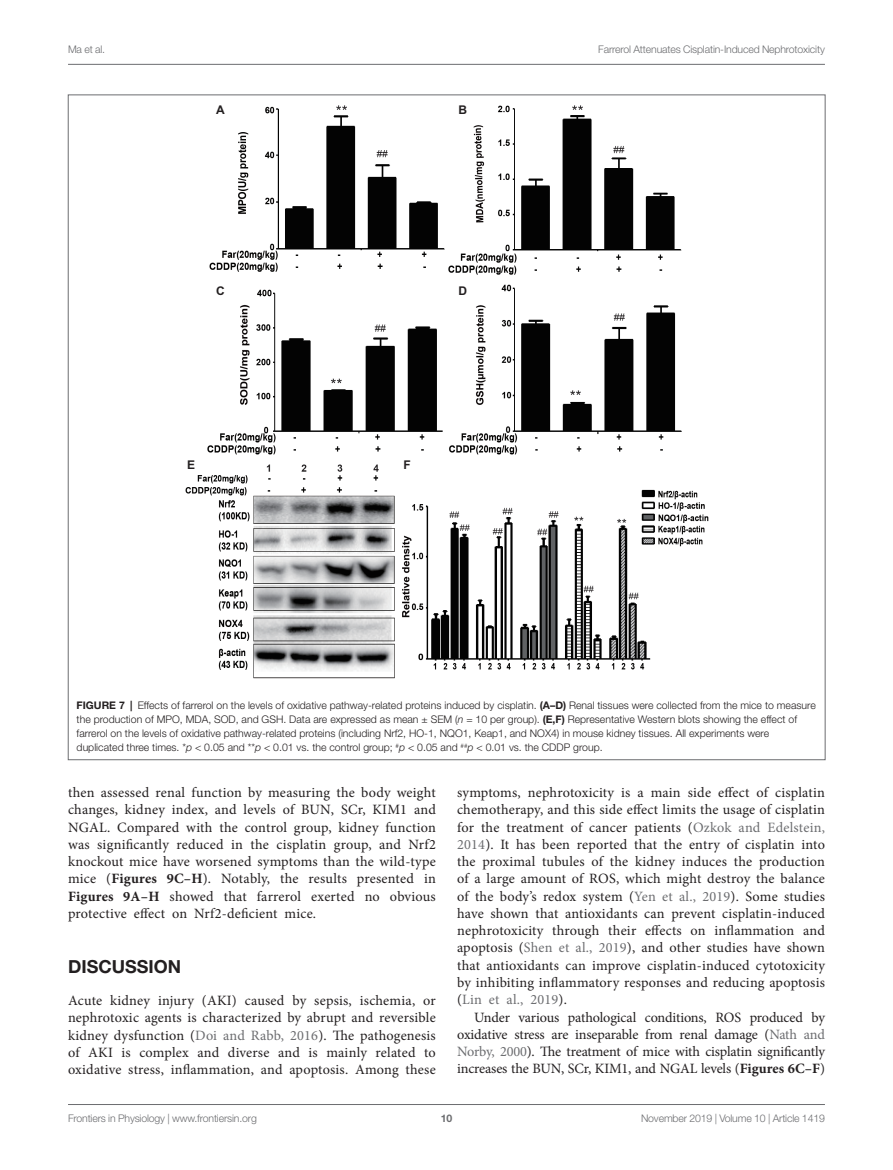
<style>
.page{position:relative;width:893px;height:1170px;background:#fff}
.page>*{position:absolute;margin:0;border:0;box-sizing:border-box;transform-origin:0 0}
.HEAD_1{font:700 18px "Helvetica Neue LT Std";color:#231f20}
.TEXT_FLUSH{font:14.25px/17.2px "Minion Pro";letter-spacing:.015em;color:#231f20;text-align:justify}
.TEXT{font:14.25px/17.2px "Minion Pro";letter-spacing:-.01em;color:#231f20;text-align:justify}
.t1{font:700 12px "Arial";color:#231f20}
.FIG_LEG{font:300 10.5px/14.2px "Helvetica Neue LT Std";color:#231f20}
.t2{font:300 10.5px "Helvetica Neue LT Std";letter-spacing:-.015em;color:#6c6d70}
.t3{font:700 10.5px "Helvetica Neue LT Std";color:#6c6d70}
.s1{font-weight:700}
.s2{font-style:italic}
.s3{color:#6c6d70}
</style>
<div class="page">
<hr style="left:68px;top:64px;width:757px;height:1px;background:#6c6d70">
<hr style="left:68px;top:1104px;width:757px;height:1px;background:#6c6d70">
<img style="left:185px;top:105px;width:524px;height:574px">
<p class="t2" style="left:68px;top:42px;width:39px">Ma et al.</p>
<p class="t2" style="left:598px;top:42px;width:228px">Farrerol Attenuates Cisplatin-Induced Nephrotoxicity</p>
<p class="t1" style="left:216px;top:101px;width:10px">A</p>
<p class="t1" style="left:458px;top:101px;width:10px">B</p>
<p class="t1" style="left:216px;top:282px;width:10px">C</p>
<p class="t1" style="left:458px;top:282px;width:10px">D</p>
<p class="t1" style="left:187px;top:457px;width:10px">E</p>
<p class="t1" style="left:404px;top:457px;width:9px">F</p>
<p class="FIG_LEG" style="left:77px;top:697px;width:741px"><span class="s1">FIGURE 7 |</span> Effects of farrerol on the levels of oxidative pathway-related proteins induced by cisplatin. <span class="s1">(A–D)</span> Renal tissues were collected from the mice to measure the production of MPO, MDA, SOD, and GSH. Data are expressed as mean ± SEM (<span class="s2">n</span> = 10 per group). <span class="s1">(E,F)</span> Representative Western blots showing the effect of farrerol on the levels of oxidative pathway-related proteins (including Nrf2, HO-1, NQO1, Keap1, and NOX4) in mouse kidney tissues. All experiments were duplicated three times. *<span class="s2">p</span> &lt; 0.05 and **<span class="s2">p</span> &lt; 0.01 vs. the control group; <sup>#</sup><span class="s2">p</span> &lt; 0.05 and <sup>##</sup><span class="s2">p</span> &lt; 0.01 vs. the CDDP group.</p>
<p class="TEXT_FLUSH" style="left:68px;top:784px;width:369px">then assessed renal function by measuring the body weight changes, kidney index, and levels of BUN, SCr, KIM1 and NGAL. Compared with the control group, kidney function was significantly reduced in the cisplatin group, and Nrf2 knockout mice have worsened symptoms than the wild-type mice (<span class="s1">Figures 9C–H</span>). Notably, the results presented in <span class="s1">Figures 9A–H</span> showed that farrerol exerted no obvious protective effect on Nrf2-deficient mice.</p>
<p class="HEAD_1" style="left:68px;top:955px;width:115px">DISCUSSION</p>
<p class="TEXT_FLUSH" style="left:68px;top:991px;width:369px">Acute kidney injury (AKI) caused by sepsis, ischemia, or nephrotoxic agents is characterized by abrupt and reversible kidney dysfunction (<span class="s3">Doi and Rabb, 2016</span>). The pathogenesis of AKI is complex and diverse and is mainly related to oxidative stress, inflammation, and apoptosis. Among these</p>
<p class="TEXT_FLUSH" style="left:457px;top:784px;width:369px">symptoms, nephrotoxicity is a main side effect of cisplatin chemotherapy, and this side effect limits the usage of cisplatin for the treatment of cancer patients (<span class="s3">Ozkok and Edelstein, 2014</span>). It has been reported that the entry of cisplatin into the proximal tubules of the kidney induces the production of a large amount of ROS, which might destroy the balance of the body’s redox system (<span class="s3">Yen et al., 2019</span>). Some studies have shown that antioxidants can prevent cisplatin-induced nephrotoxicity through their effects on inflammation and apoptosis (<span class="s3">Shen et al., 2019</span>), and other studies have shown that antioxidants can improve cisplatin-induced cytotoxicity by inhibiting inflammatory responses and reducing apoptosis (<span class="s3">Lin et al., 2019</span>).</p>
<p class="TEXT" style="left:457px;top:1008px;width:369px;text-indent:17px">Under various pathological conditions, ROS produced by oxidative stress are inseparable from renal damage (<span class="s3">Nath and Norby, 2000</span>). The treatment of mice with cisplatin significantly increases the BUN, SCr, KIM1, and NGAL levels (<span class="s1">Figures 6C–F</span>)</p>
<p class="t2" style="left:68px;top:1111px;width:190px">Frontiers in Physiology | www.frontiersin.org</p>
<p class="t3" style="left:441px;top:1111px;width:13px">10</p>
<p class="t2" style="left:641px;top:1111px;width:185px">November 2019 | Volume 10 | Article 1419</p>
</div>
